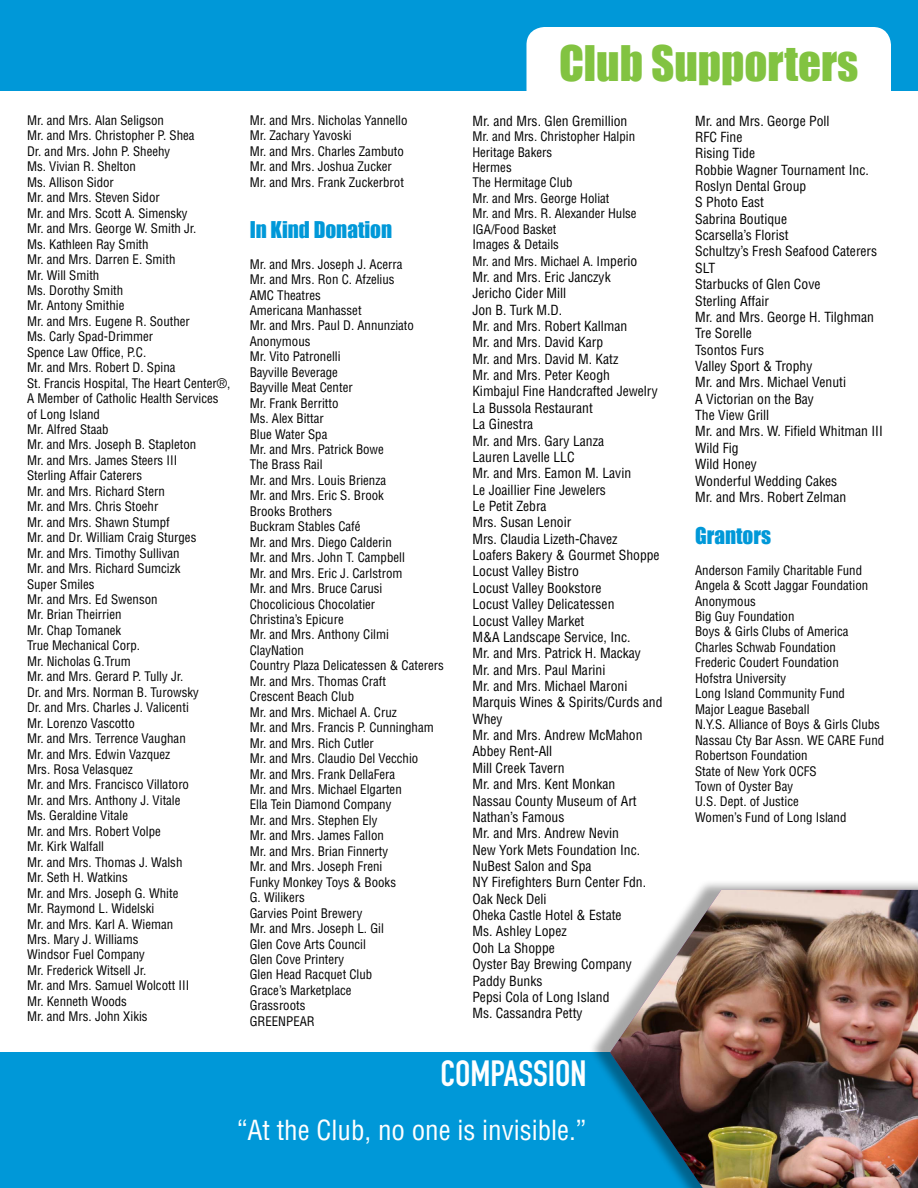
<style>
.page{position:relative;width:918px;height:1188px;background:#fff}
.page>*{position:absolute;margin:0;border:0;box-sizing:border-box;transform-origin:0 0}
.t1{font:45px "Impact";color:#82c341}
.t2{font:700 36px "DIN Condensed";color:#fff}
.t3{font:condensed 27px "Helvetica";color:#fff}
.t4{font:21.15px "Impact";color:#0098d8}
.t5{font:condensed 13.65px/16.4px "Helvetica";color:#000}
.t6{font:condensed 12.9px/15.5px "Helvetica";color:#000}
.s1{font-size:13.65px}
</style>
<div class="page">
<div style="left:0;top:0;width:918px;height:91px;background:#0098d8"></div>
<div style="left:0;top:1052px;width:918px;height:136px;background:#0098d8"></div>
<div style="left:588px;top:879px;width:330px;height:309px;background:#000;opacity:.35"></div>
<img style="left:610px;top:890px;width:308px;height:298px">
<div style="left:526px;top:27px;width:365px;height:87px;background:#fff;border-radius:18px"></div>
<p class="t6" style="left:27px;top:112px;width:205px">Mr. and Mrs. Alan Seligson<br>Mr. and Mrs. Christopher P. Shea<br>Dr. and Mrs. John P. Sheehy<br>Ms. Vivian R. Shelton<br>Ms. Allison Sidor<br>Mr. and Mrs. Steven Sidor<br>Mr. and Mrs. Scott A. Simensky<br>Mr. and Mrs. George W. Smith Jr.<br>Ms. Kathleen Ray Smith<br>Mr. and Mrs. Darren E. Smith<br>Mr. Will Smith<br>Ms. Dorothy Smith<br>Mr. Antony Smithie<br>Mr. and Mrs. Eugene R. Souther<br>Ms. Carly Spad-Drimmer<br>Spence Law Office, P.C.<br>Mr. and Mrs. Robert D. Spina<br>St. Francis Hospital, The Heart Center®,<br>A Member of Catholic Health Services of Long Island<br>Mr. Alfred Staab<br>Mr. and Mrs. Joseph B. Stapleton<br>Mr. and Mrs. James Steers III<br>Sterling Affair Caterers<br>Mr. and Mrs. Richard Stern<br>Mr. and Mrs. Chris Stoehr<br>Mr. and Mrs. Shawn Stumpf<br>Mr. and Dr. William Craig Sturges<br>Mr. and Mrs. Timothy Sullivan<br>Mr. and Mrs. Richard Sumcizk<br>Super Smiles<br>Mr. and Mrs. Ed Swenson<br>Mr. Brian Theirrien<br>Mr. Chap Tomanek<br>True Mechanical Corp.<br>Mr. Nicholas G.Trum<br>Mr. and Mrs. Gerard P. Tully Jr.<br>Dr. and Mrs. Norman B. Turowsky<br>Dr. and Mrs. Charles J. Valicenti<br>Mr. Lorenzo Vascotto<br>Mr. and Mrs. Terrence Vaughan<br>Mr. and Mrs. Edwin Vazquez<br>Mrs. Rosa Velasquez<br>Mr. and Mrs. Francisco Villatoro<br>Mr. and Mrs. Anthony J. Vitale<br>Ms. Geraldine Vitale<br>Mr. and Mrs. Robert Volpe<br>Mr. Kirk Walfall<br>Mr. and Mrs. Thomas J. Walsh<br>Mr. Seth H. Watkins<br>Mr. and Mrs. Joseph G. White<br>Mr. Raymond L. Widelski<br>Mr. and Mrs. Karl A. Wieman<br>Mrs. Mary J. Williams<br>Windsor Fuel Company<br>Mr. Frederick Witsell Jr.<br>Mr. and Mrs. Samuel Wolcott III<br>Mr. Kenneth Woods<br>Mr. and Mrs. John Xikis</p>
<p class="t6" style="left:250px;top:112px;width:159px">Mr. and Mrs. Nicholas Yannello<br>Mr. Zachary Yavoski<br>Mr. and Mrs. Charles Zambuto<br>Mr. and Mrs. Joshua Zucker<br>Mr. and Mrs. Frank Zuckerbrot</p>
<h3 class="t4" style="left:250px;top:213px;width:144px">In Kind Donation</h3>
<p class="t6" style="left:250px;top:256px;width:196px">Mr. and Mrs. Joseph J. Acerra<br>Mr. and Mrs. Ron C. Afzelius<br>AMC Theatres<br>Americana Manhasset<br>Mr. and Mrs. Paul D. Annunziato<br>Anonymous<br>Mr. Vito Patronelli<br>Bayville Beverage<br>Bayville Meat Center<br>Mr. Frank Berritto<br>Ms. Alex Bittar<br>Blue Water Spa<br>Mr. and Mrs. Patrick Bowe<br>The Brass Rail<br>Mr. and Mrs. Louis Brienza<br>Mr. and Mrs. Eric S. Brook<br>Brooks Brothers<br>Buckram Stables Café<br>Mr. and Mrs. Diego Calderin<br>Mr. and Mrs. John T. Campbell<br>Mr. and Mrs. Eric J. Carlstrom<br>Mr. and Mrs. Bruce Carusi<br>Chocolicious Chocolatier<br>Christina’s Epicure<br>Mr. and Mrs. Anthony Cilmi<br>ClayNation<br>Country Plaza Delicatessen &amp; Caterers<br>Mr. and Mrs. Thomas Craft<br>Crescent Beach Club<br>Mr. and Mrs. Michael A. Cruz<br>Mr. and Mrs. Francis P. Cunningham<br>Mr. and Mrs. Rich Cutler<br>Mr. and Mrs. Claudio Del Vecchio<br>Mr. and Mrs. Frank DellaFera<br>Mr. and Mrs. Michael Elgarten<br>Ella Tein Diamond Company<br>Mr. and Mrs. Stephen Ely<br>Mr. and Mrs. James Fallon<br>Mr. and Mrs. Brian Finnerty<br>Mr. and Mrs. Joseph Freni<br>Funky Monkey Toys &amp; Books<br>G. Wilikers<br>Garvies Point Brewery<br>Mr. and Mrs. Joseph L. Gil<br>Glen Cove Arts Council<br>Glen Cove Printery<br>Glen Head Racquet Club<br>Grace’s Marketplace<br>Grassroots<br>GREENPEAR</p>
<h1 class="t1" style="left:559px;top:28px;width:301px">Club Supporters</h1>
<p class="t5" style="left:472px;top:112px;width:156px">Mr. and Mrs. Glen Gremillion</p>
<p class="t6" style="left:472px;top:128px;width:167px">Mr. and Mrs. Christopher Halpin<br>Heritage Bakers<br>Hermes<br>The Hermitage Club<br>Mr. and Mrs. George Holiat<br>Mr. and Mrs. R. Alexander Hulse<br>IGA/Food Basket<br>Images &amp; Details<br>Mr. and Mrs. Michael A. Im<span class="s1">perio</span></p>
<p class="t5" style="left:472px;top:269px;width:192px">Mr. and Mrs. Eric Janczyk<br>Jericho Cider Mill<br>Jon B. Turk M.D.<br>Mr. and Mrs. Robert Kallman<br>Mr. and Mrs. David Karp<br>Mr. and Mrs. David M. Katz<br>Mr. and Mrs. Peter Keogh<br>Kimbajul Fine Handcrafted Jewelry<br>La Bussola Restaurant<br>La Ginestra<br>Mr. and Mrs. Gary Lanza<br>Lauren Lavelle LLC<br>Mr. and Mrs. Eamon M. Lavin<br>Le Joaillier Fine Jewelers<br>Le Petit Zebra<br>Mrs. Susan Lenoir<br>Mrs. Claudia Lizeth-Chavez<br>Loafers Bakery &amp; Gourmet Shoppe<br>Locust Valley Bistro<br>Locust Valley Bookstore<br>Locust Valley Delicatessen<br>Locust Valley Market<br>M&amp;A Landscape Service, Inc.<br>Mr. and Mrs. Patrick H. Mackay<br>Mr. and Mrs. Paul Marini<br>Mr. and Mrs. Michael Maroni<br>Marquis Wines &amp; Spirits/Curds and<br>Whey<br>Mr. and Mrs. Andrew McMahon<br>Abbey Rent-All<br>Mill Creek Tavern<br>Mr. and Mrs. Kent Monkan<br>Nassau County Museum of Art<br>Nathan’s Famous<br>Mr. and Mrs. Andrew Nevin<br>New York Mets Foundation Inc.<br>NuBest Salon and Spa<br>NY Firefighters Burn Center Fdn.<br>Oak Neck Deli<br>Oheka Castle Hotel &amp; Estate<br>Ms. Ashley Lopez<br>Ooh La Shoppe<br>Oyster Bay Brewing Company<br>Paddy Bunks<br>Pepsi Cola of Long Island<br>Ms. Cassandra Petty</p>
<p class="t5" style="left:695px;top:112px;width:189px">Mr. and Mrs. George Poll<br>RFC Fine<br>Rising Tide<br>Robbie Wagner Tournament Inc.<br>Roslyn Dental Group<br>S Photo East<br>Sabrina Boutique<br>Scarsella’s Florist<br>Schultzy’s Fresh Seafood Caterers<br>SLT<br>Starbucks of Glen Cove<br>Sterling Affair<br>Mr. and Mrs. George H. Tilghman<br>Tre Sorelle<br>Tsontos Furs<br>Valley Sport &amp; Trophy<br>Mr. and Mrs. Michael Venuti<br>A Victorian on the Bay<br>The View Grill<br>Mr. and Mrs. W. Fifield Whitman III<br>Wild Fig<br>Wild Honey<br>Wonderful Wedding Cakes<br>Mr. and Mrs. Robert Zelman</p>
<h3 class="t4" style="left:695px;top:519px;width:77px">Grantors</h3>
<p class="t6" style="left:695px;top:562px;width:191px">Anderson Family Charitable Fund<br>Angela &amp; Scott Jaggar Foundation<br>Anonymous<br>Big Guy Foundation<br>Boys &amp; Girls Clubs of America<br>Charles Schwab Foundation<br>Frederic Coudert Foundation<br>Hofstra University<br>Long Island Community Fund<br>Major League Baseball<br>N.Y.S. Alliance of Boys &amp; Girls Clubs<br>Nassau Cty Bar Assn. WE CARE Fund<br>Robertson Foundation<br>State of New York OCFS<br>Town of Oyster Bay<br>U.S. Dept. of Justice<br>Women’s Fund of Long Island</p>
<h2 class="t2" style="left:441px;top:1049px;width:147px">COMPASSION</h2>
<h3 class="t3" style="left:237px;top:1113px;width:351px">“At the Club, no one is invisible.”</h3>
</div>
